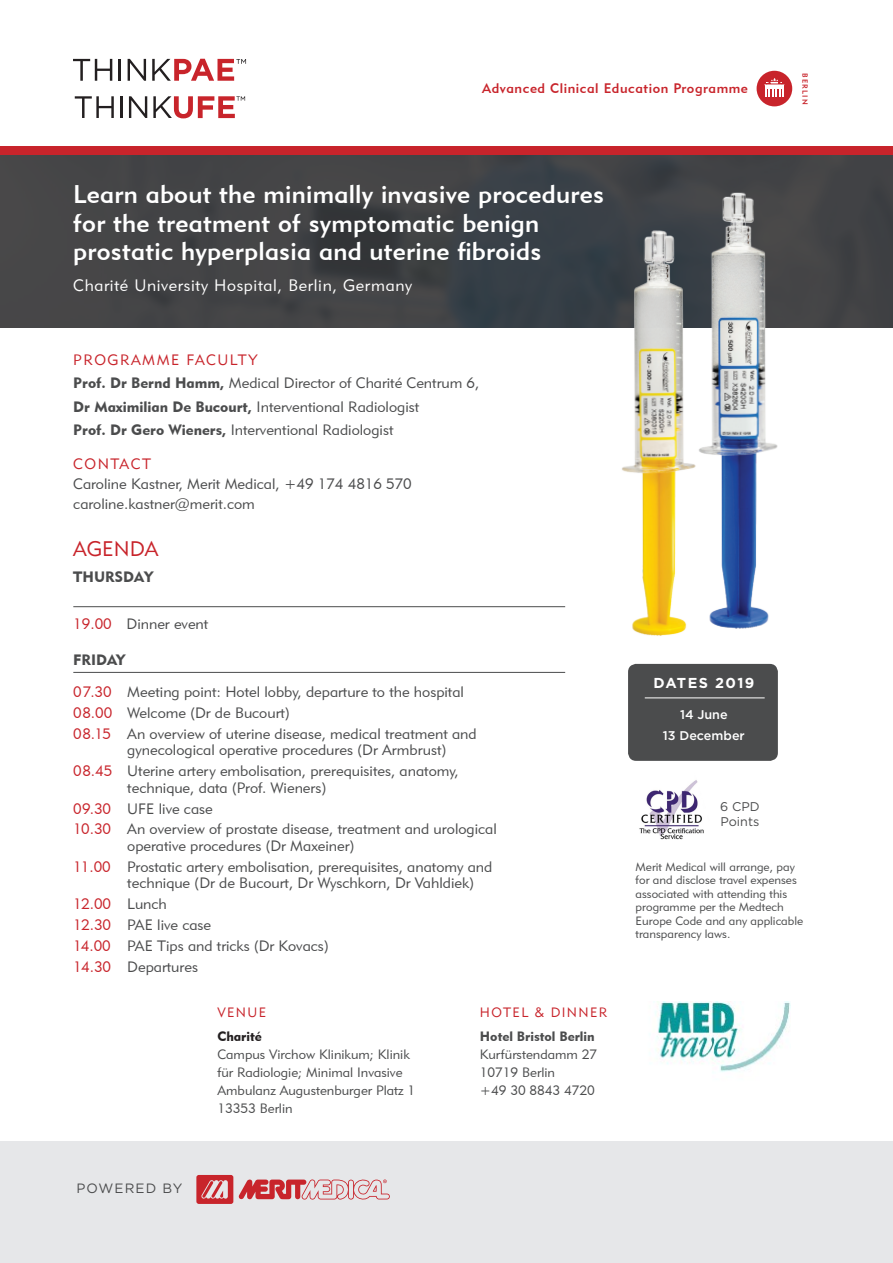
<style>
.page{position:relative;width:893px;height:1263px;background:#fff}
.page>*{position:absolute;margin:0;border:0;box-sizing:border-box;transform-origin:0 0}
.t1{font:25.5px/28.5px "Geometric 415 BT Medium A";letter-spacing:.01em;color:#fff}
.t2{font:21px "Geometric 415 BT Lite A";color:#c8242b}
.t3{font:16.5px "Geometric 415 BT Lite A";letter-spacing:.04em;color:#fff}
.t4{font:15px/16.5px "Geometric 415 BT Lite A";color:#4b4c4d}
.t5{font:15px "Geometric 415 BT Black A";color:#4b4c4d}
.t6{font:15px "Geometric 415 BT Lite A";color:#c8242b}
.t7{font:700 14.4px "Gotham";letter-spacing:.1em;color:#fff}
.t8{font:13.8px "Geometric 415 BT Medium A";letter-spacing:.04em;color:#c8242b}
.t9{font:13.5px/18px "Geometric 415 BT Lite A";color:#4b4c4d}
.t10{font:13.5px "Geometric 415 BT Lite A";letter-spacing:.1em;color:#c8242b}
.t11{font:13.5px "Gotham";letter-spacing:.08em;color:#4b4c4d}
.t12{font:500 12.6px "Gotham";color:#fff}
.t13{font:12.6px "Gotham";color:#4b4c4d}
.t14{font:12px/13.5px "Geometric 415 BT Lite A";color:#4b4c4d}
.t15{font:7.5px "Geometric 415 BT Medium A";letter-spacing:.16em;color:#c8242b}
.s1{color:#c8242b}
.s2{font-family:"Geometric 415 BT Black A"}
.s3{color:#4b4c4d}
.s4{font-family:"Geometric 415 BT Black A";color:#231f20}
</style>
<div class="page">
<div style="left:0;top:1141px;width:893px;height:122px;background:#e6e7e9"></div>
<svg style="left:196px;top:1175px;width:194px;height:29px"></svg>
<img style="left:0;top:155px;width:893px;height:172px">
<div style="left:0;top:146px;width:893px;height:9px;background:#c8242b"></div>
<div style="left:628px;top:664px;width:150px;height:97px;background:#4b4c4d;border-radius:8px"></div>
<hr style="left:645px;top:697px;width:120px;height:1px;background:#fff">
<img style="left:639px;top:780px;width:65px;height:60px">
<img style="left:612px;top:209px;width:75px;height:427px">
<img style="left:687px;top:162px;width:111px;height:467px">
<hr style="left:73px;top:606px;width:492px;height:1px;background:#4b4c4d">
<hr style="left:73px;top:672px;width:492px;height:1px;background:#4b4c4d">
<div style="left:757px;top:71px;width:35px;height:35px;background:#c8242b;border-radius:50%"></div>
<svg style="left:764px;top:78px;width:20px;height:19px"></svg>
<svg style="left:75px;top:96px;width:39px;height:22px"></svg>
<hr style="left:120px;top:96px;width:3px;height:22px;background:#231f20">
<svg style="left:129px;top:96px;width:18px;height:22px"></svg>
<svg style="left:153px;top:96px;width:92px;height:22px"></svg>
<svg style="left:73px;top:59px;width:39px;height:22px"></svg>
<hr style="left:119px;top:59px;width:2px;height:22px;background:#231f20">
<svg style="left:128px;top:59px;width:18px;height:22px"></svg>
<svg style="left:152px;top:59px;width:94px;height:22px"></svg>
<img style="left:655px;top:1001px;width:136px;height:71px">
<p class="t8" style="left:482px;top:80px;width:267px">Advanced Clinical Education Programme</p>
<p class="t1" style="left:73px;top:180px;width:532px">Learn about the minimally invasive procedures for the treatment of symptomatic benign prostatic hyperplasia and uterine fibroids</p>
<p class="t3" style="left:73px;top:275px;width:340px">Charité University Hospital, Berlin, Germany</p>
<p class="t4" style="left:73px;top:347px;width:408px;line-height:23.5px"><span class="s1">PROGRAMME FACULTY<br></span><span class="s2">Prof. Dr Bernd Hamm,</span> Medical Director of Charité Centrum 6, <span class="s2">Dr Maximilian De Bucourt,</span> Interventional Radiologist<br><span class="s2">Prof. Dr Gero Wieners,</span> Interventional Radiologist</p>
<p class="t4" style="left:73px;top:453px;width:340px;line-height:20.1px"><span class="s1">CONTACT<br></span>Caroline Kastner, Merit Medical, +49 174 4816 570 caroline.kastner@merit.com</p>
<p class="t2" style="left:73px;top:536px;width:87px">AGENDA</p>
<p class="t5" style="left:73px;top:568px;width:82px">THURSDAY</p>
<p class="t15" style="left:810px;top:73px;width:33px;rotate:90deg">BERLIN</p>
<p class="t4" style="left:73px;top:615px;width:136px"><span class="s1">19.00</span> Dinner event</p>
<p class="t5" style="left:73px;top:650px;width:54px">FRIDAY</p>
<p class="t4" style="left:73px;top:684px;width:392px"><span class="s1">07.30</span> Meeting point: Hotel lobby, departure to the hospital</p>
<p class="t4" style="left:73px;top:704px;width:218px"><span class="s1">08.00</span> Welcome (Dr de Bucourt)</p>
<p class="t4" style="left:127px;top:725px;width:351px;text-indent:-54px"><span class="s1">08.15</span> An overview of uterine disease, medical treatment and gynecological operative procedures (Dr Armbrust)</p>
<p class="t4" style="left:127px;top:763px;width:333px;text-indent:-54px"><span class="s1">08.45</span> Uterine artery embolisation, prerequisites, anatomy, technique, data (Prof. Wieners)</p>
<p class="t4" style="left:73px;top:800px;width:141px"><span class="s1">09.30</span> UFE live case</p>
<p class="t4" style="left:127px;top:821px;width:371px;text-indent:-54px"><span class="s1">10.30</span> An overview of prostate disease, treatment and urological operative procedures (Dr Maxeiner)</p>
<p class="t4" style="left:127px;top:858px;width:367px;text-indent:-54px"><span class="s1">11.00</span> Prostatic artery embolisation, prerequisites, anatomy and technique (Dr de Bucourt, Dr Wyschkorn, Dr Vahldiek)</p>
<p class="t6" style="left:73px;top:895px;width:95px">12.00 <span class="s3">Lunch</span></p>
<p class="t4" style="left:73px;top:916px;width:139px"><span class="s1">12.30</span> PAE live case</p>
<p class="t4" style="left:73px;top:937px;width:257px"><span class="s1">14.00</span> PAE Tips and tricks (Dr Kovacs)</p>
<p class="t4" style="left:73px;top:958px;width:126px"><span class="s1">14.30</span> Departures</p>
<p class="t10" style="left:480px;top:1004px;width:129px">HOTEL &amp; DINNER</p>
<p class="t9" style="left:480px;top:1027px;width:119px"><span class="s2">Hotel Bristol Berlin<br></span>Kurfürstendamm 27<br>10719 Berlin<br>+49 30 8843 4720</p>
<p class="t10" style="left:217px;top:1004px;width:50px">VENUE</p>
<p class="t9" style="left:217px;top:1027px;width:199px"><span class="s4">Charité<br></span>Campus Virchow Klinikum; Klinik für Radiologie; Minimal Invasive<br>Ambulanz Augustenburger Platz 1<br>13353 Berlin</p>
<p class="t11" style="left:76px;top:1180px;width:108px">POWERED BY</p>
<p class="t7" style="left:653px;top:673px;width:103px">DATES 2019</p>
<p class="t12" style="left:680px;top:706px;width:49px">14 June</p>
<p class="t12" style="left:663px;top:727px;width:83px">13 December</p>
<p class="t13" style="left:720px;top:799px;width:41px">6 CPD</p>
<p class="t13" style="left:720px;top:813px;width:40px">Points</p>
<p class="t14" style="left:636px;top:859px;width:169px">Merit Medical will arrange, pay for and disclose travel expenses associated with attending this programme per the Medtech<br>Europe Code and any applicable transparency laws.</p>
</div>
